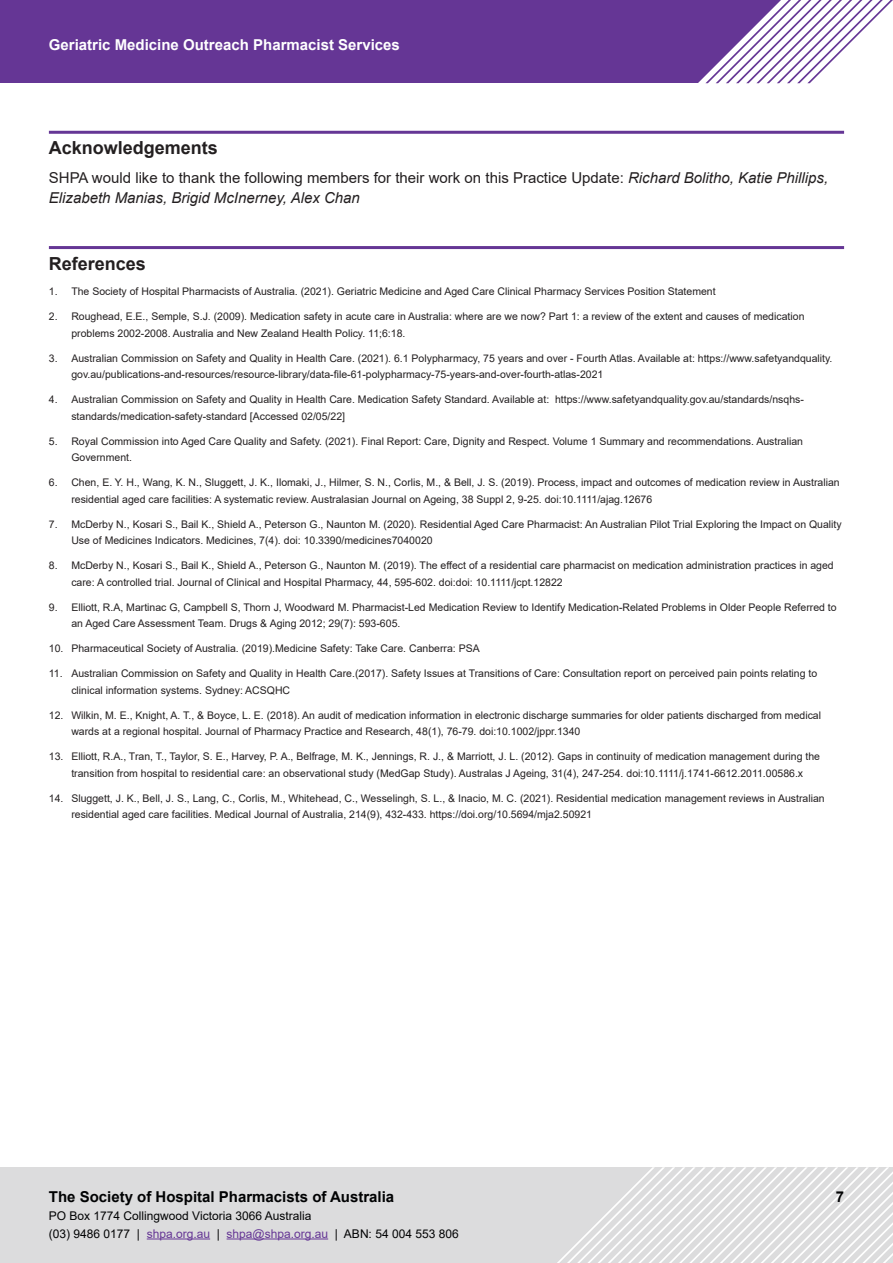
<style>
.page{position:relative;width:893px;height:1263px;background:#fff}
.page>*{position:absolute;margin:0;border:0;box-sizing:border-box;transform-origin:0 0}
.Subheadline{font:700 18px "Arial";color:#231f20}
.t1{font:15px/19.5px "Arial";color:#231f20}
.t2{font:700 15px "Arial";color:#010203}
.t3{font:700 15px "Arial";color:#fff}
.t4{font:12px/18px "Arial";color:#010203}
.t5{font:10.5px/16.5px "Arial";color:#231f20}
.s1{font-style:italic}
.s2{color:#653695}
</style>
<div class="page">
<div style="left:0;top:0;width:893px;height:83px;background:#653695"></div>
<div style="left:0;top:1167px;width:893px;height:96px;background:#dcdcdd"></div>
<svg style="left:698px;top:0;width:195px;height:84px"></svg>
<svg style="left:557px;top:1167px;width:336px;height:96px"></svg>
<hr style="left:147px;top:1238px;width:63px;height:1px;background:#653695">
<hr style="left:227px;top:1238px;width:101px;height:1px;background:#653695">
<hr style="left:49px;top:131px;width:795px;height:3px;background:#653695">
<hr style="left:49px;top:246px;width:795px;height:3px;background:#653695">
<h2 class="t3" style="left:49px;top:35px;width:352px">Geriatric Medicine Outreach Pharmacist Services</h2>
<p class="Subheadline" style="left:49px;top:135px;width:171px">Acknowledgements</p>
<p class="t1" style="left:49px;top:168px;width:781px">SHPA would like to thank the following members for their work on this Practice Update: <span class="s1">Richard Bolitho, Katie Phillips,<br>Elizabeth Manias, Brigid McInerney, Alex Chan</span></p>
<p class="Subheadline" style="left:49px;top:251px;width:99px">References</p>
<p class="t5" style="left:49px;top:283px;width:668px">1. The Society of Hospital Pharmacists of Australia. (2021). Geriatric Medicine and Aged Care Clinical Pharmacy Services Position Statement</p>
<p class="t5" style="left:71px;top:308px;width:735px;text-indent:-22px">2. Roughead, E.E., Semple, S.J. (2009). Medication safety in acute care in Australia: where are we now? Part 1: a review of the extent and causes of medication problems 2002-2008. Australia and New Zealand Health Policy. 11;6:18.</p>
<p class="t5" style="left:71px;top:350px;width:763px;text-indent:-22px">3. Australian Commission on Safety and Quality in Health Care. (2021). 6.1 Polypharmacy, 75 years and over - Fourth Atlas. Available at: https://www.safetyandquality. gov.au/publications-and-resources/resource-library/data-file-61-polypharmacy-75-years-and-over-fourth-atlas-2021</p>
<p class="t5" style="left:71px;top:391px;width:734px;text-indent:-22px">4. Australian Commission on Safety and Quality in Health Care. Medication Safety Standard. Available at: https://www.safetyandquality.gov.au/standards/nsqhs&shy;standards/medication-safety-standard [Accessed 02/05/22]</p>
<p class="t5" style="left:71px;top:433px;width:733px;text-indent:-22px">5. Royal Commission into Aged Care Quality and Safety. (2021). Final Report: Care, Dignity and Respect. Volume 1 Summary and recommendations. Australian<br>Government.</p>
<p class="t5" style="left:71px;top:474px;width:770px;text-indent:-22px">6. Chen, E. Y. H., Wang, K. N., Sluggett, J. K., Ilomaki, J., Hilmer, S. N., Corlis, M., &amp; Bell, J. S. (2019). Process, impact and outcomes of medication review in Australian residential aged care facilities: A systematic review. Australasian Journal on Ageing, 38 Suppl 2, 9-25. doi:10.1111/ajag.12676</p>
<p class="t5" style="left:71px;top:516px;width:772px;text-indent:-22px">7. McDerby N., Kosari S., Bail K., Shield A., Peterson G., Naunton M. (2020). Residential Aged Care Pharmacist: An Australian Pilot Trial Exploring the Impact on Quality<br>Use of Medicines Indicators. Medicines, 7(4). doi: 10.3390/medicines7040020</p>
<p class="t5" style="left:71px;top:557px;width:764px;text-indent:-22px">8. McDerby N., Kosari S., Bail K., Shield A., Peterson G., Naunton M. (2019). The effect of a residential care pharmacist on medication administration practices in aged care: A controlled trial. Journal of Clinical and Hospital Pharmacy, 44, 595-602. doi:doi: 10.1111/jcpt.12822</p>
<p class="t5" style="left:71px;top:599px;width:767px;text-indent:-22px">9. Elliott, R.A, Martinac G, Campbell S, Thorn J, Woodward M. Pharmacist-Led Medication Review to Identify Medication-Related Problems in Older People Referred to an Aged Care Assessment Team. Drugs &amp; Aging 2012; 29(7): 593-605.</p>
<p class="t5" style="left:49px;top:640px;width:432px">10. Pharmaceutical Society of Australia. (2019).Medicine Safety: Take Care. Canberra: PSA</p>
<p class="t5" style="left:71px;top:665px;width:747px;text-indent:-22px">11. Australian Commission on Safety and Quality in Health Care.(2017). Safety Issues at Transitions of Care: Consultation report on perceived pain points relating to clinical information systems. Sydney: ACSQHC</p>
<p class="t5" style="left:71px;top:707px;width:751px;text-indent:-22px">12. Wilkin, M. E., Knight, A. T., &amp; Boyce, L. E. (2018). An audit of medication information in electronic discharge summaries for older patients discharged from medical wards at a regional hospital. Journal of Pharmacy Practice and Research, 48(1), 76-79. doi:10.1002/jppr.1340</p>
<p class="t5" style="left:49px;top:748px;width:773px;text-align:center">13. Elliott, R.A., Tran, T., Taylor, S. E., Harvey, P. A., Belfrage, M. K., Jennings, R. J., &amp; Marriott, J. L. (2012). Gaps in continuity of medication management during the transition from hospital to residential care: an observational study (MedGap Study). Australas J Ageing, 31(4), 247-254. doi:10.1111/j.1741-6612.2011.00586.x</p>
<p class="t5" style="left:71px;top:790px;width:755px;text-indent:-22px">14. Sluggett, J. K., Bell, J. S., Lang, C., Corlis, M., Whitehead, C., Wesselingh, S. L., &amp; Inacio, M. C. (2021). Residential medication management reviews in Australian residential aged care facilities. Medical Journal of Australia, 214(9), 432-433. https://doi.org/10.5694/mja2.50921</p>
<h2 class="t2" style="left:49px;top:1186px;width:347px">The Society of Hospital Pharmacists of Australia</h2>
<h2 class="t2" style="left:836px;top:1186px;width:10px">7</h2>
<p class="t4" style="left:49px;top:1206px;width:411px">PO Box 1774 Collingwood Victoria 3066 Australia<br>(03) 9486 0177 | <span class="s2">shpa.org.au</span> | <span class="s2">shpa@shpa.org.au</span> | ABN: 54 004 553 806</p>
</div>
